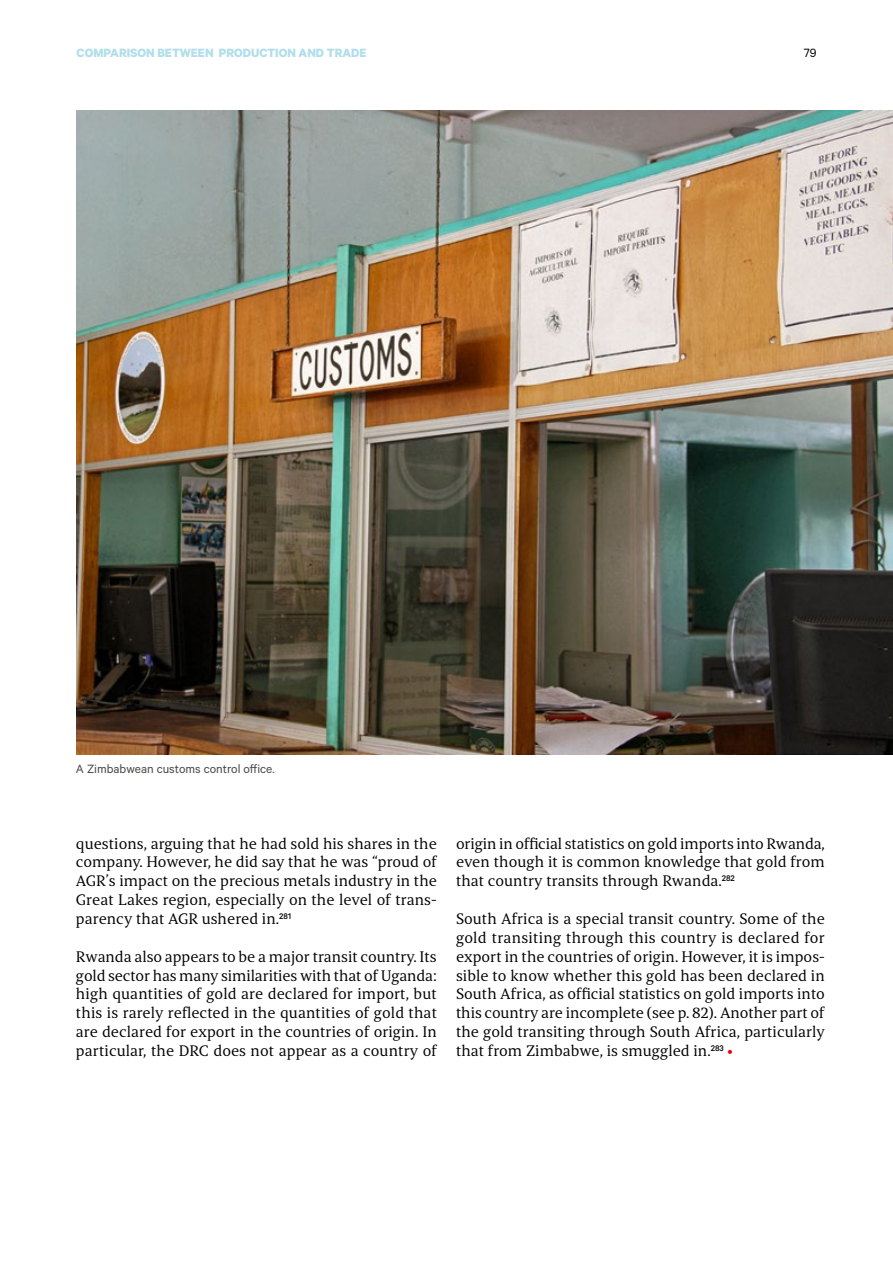
<style>
.page{position:relative;width:893px;height:1263px;background:#fff}
.page>*{position:absolute;margin:0;border:0;box-sizing:border-box;transform-origin:0 0}
.t1{font:15.75px/18.9px "Torrent";color:#000;text-align:justify}
.t2{font:700 13.5px "Calibre";color:#b0deeb}
.t3{font:13.5px "Calibre";color:#494948}
.t4{font:13.5px "Calibre";color:#000}
.s1{font-family:"Calibre";font-weight:300;color:#e3000f}
</style>
<div class="page">
<img style="left:77px;top:111px;width:816px;height:643px">
<p class="t2" style="left:77px;top:44px;width:17px">COMPARISON</p>
<p class="t2" style="left:157px;top:44px;width:9px">BETWEEN</p>
<p class="t2" style="left:216px;top:44px;width:9px">PRODUCTION</p>
<p class="t2" style="left:299px;top:44px;width:10px">AND</p>
<p class="t2" style="left:327px;top:44px;width:9px">TRADE</p>
<p class="t4" style="left:804px;top:44px;width:14px">79</p>
<p class="t3" style="left:76px;top:761px;width:200px">A Zimbabwean customs control office.</p>
<p class="t1" style="left:76px;top:834px;width:363px">questions, arguing that he had sold his shares in the company. However, he did say that he was “proud of AGR’s impact on the precious metals industry in the Great Lakes region, especially on the level of trans&shy;parency that AGR ushered in.<sup>281</sup></p>
<p class="t1" style="left:76px;top:947px;width:363px">Rwanda also appears to be a major transit country. Its gold sector has many similarities with that of Uganda: high quantities of gold are declared for import, but this is rarely reflected in the quantities of gold that are declared for export in the countries of origin. In particular, the DRC does not appear as a country of</p>
<p class="t1" style="left:456px;top:834px;width:370px">origin in official statistics on gold imports into Rwanda, even though it is common knowledge that gold from that country transits through Rwanda.<sup>282</sup></p>
<p class="t1" style="left:456px;top:909px;width:370px">South Africa is a special transit country. Some of the gold transiting through this country is declared for export in the countries of origin. However, it is impos&shy;sible to know whether this gold has been declared in South Africa, as official statistics on gold imports into this country are incomplete (see p. 82). Another part of the gold transiting through South Africa, particularly that from Zimbabwe, is smuggled in.<sup>283</sup> <span class="s1">•</span></p>
</div>
